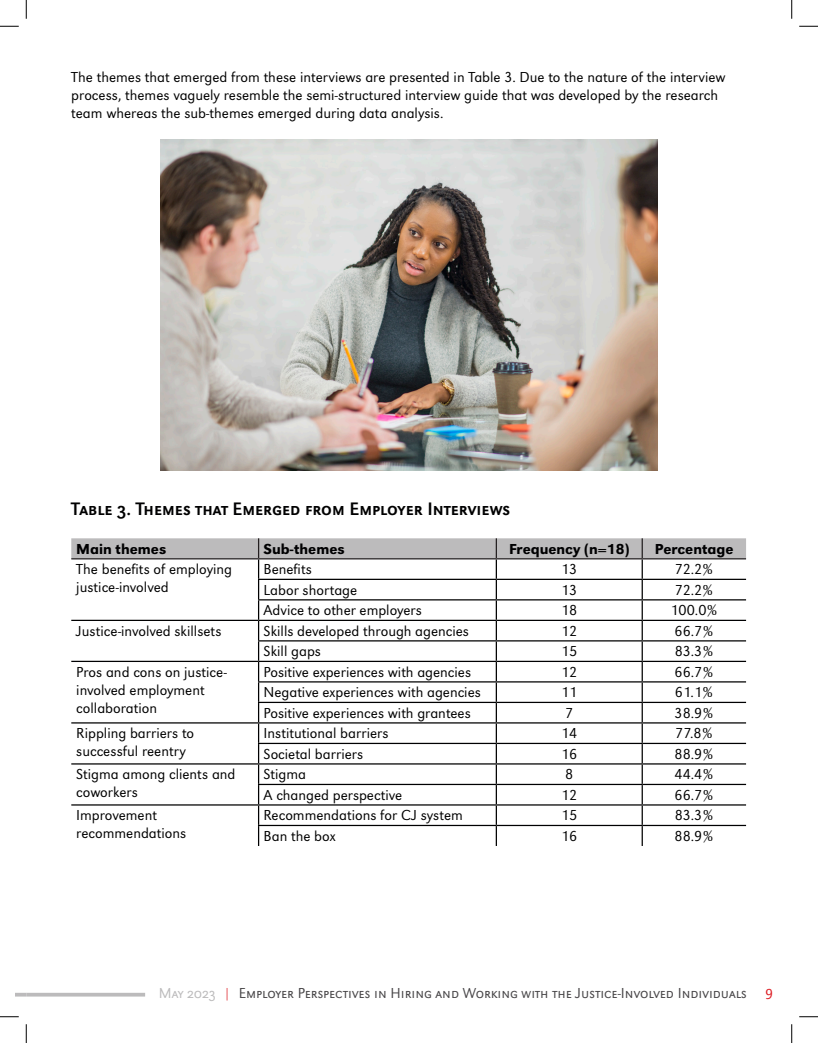
<style>
.page{position:relative;width:818px;height:1043px;background:#fff}
.page>*{position:absolute;margin:0;border:0;box-sizing:border-box;transform-origin:0 0}
.Table_Title{font:18.75px "URW Grotesk SC";color:#000001}
.Table_Text{font:300 15px/18px "URW Grotesk";color:#000001}
.Text{font:300 15px/18px "URW Grotesk";color:#000001}
.t1{font:300 15px "URW Grotesk SC";color:#484648}
.Table_Header{font:500 15px "URW Grotesk";color:#000001}
.s1{color:#bcbbbc}
.s2{color:#dd1d24}
.s3{font-family:"URW Grotesk";color:#dd1d24}
</style>
<div class="page">
<svg style="left:15px;top:992px;width:11px;height:4px"></svg>
<svg style="left:26px;top:992px;width:119px;height:4px"></svg>
<img style="left:161px;top:139px;width:496px;height:331px">
<svg style="left:71px;top:538px;width:675px;height:308px"></svg>
<svg style="left:0;top:25px;width:19px;height:2px"></svg>
<svg style="left:799px;top:25px;width:19px;height:2px"></svg>
<svg style="left:0;top:1016px;width:19px;height:1px"></svg>
<svg style="left:799px;top:1016px;width:19px;height:1px"></svg>
<svg style="left:25px;top:0;width:2px;height:19px"></svg>
<svg style="left:25px;top:1024px;width:2px;height:18px"></svg>
<svg style="left:791px;top:0;width:1px;height:19px"></svg>
<svg style="left:791px;top:1024px;width:1px;height:18px"></svg>
<p class="Text" style="left:71px;top:68px;width:655px">The themes that emerged from these interviews are presented in Table 3. Due to the nature of the interview process, themes vaguely resemble the semi-structured interview guide that was developed by the research team whereas the sub-themes emerged during data analysis.</p>
<p class="Table_Title" style="left:71px;top:498px;width:440px">Table 3. Themes that Emerged from Employer Interviews</p>
<p class="Table_Header" style="left:76px;top:540px;width:91px">Main themes</p>
<p class="Table_Header" style="left:263px;top:540px;width:83px">Sub-themes</p>
<p class="Table_Header" style="left:509px;top:540px;width:122px">Frequency (n=18)</p>
<p class="Table_Header" style="left:654px;top:540px;width:80px">Percentage</p>
<p class="Table_Text" style="left:76px;top:560px;width:157px">The benefits of employing justice-involved</p>
<p class="Table_Text" style="left:263px;top:560px;width:50px">Benefits</p>
<p class="Table_Text" style="left:561px;top:560px;width:18px">13</p>
<p class="Table_Text" style="left:674px;top:560px;width:40px">72.2%</p>
<p class="Table_Text" style="left:263px;top:581px;width:95px">Labor shortage</p>
<p class="Table_Text" style="left:561px;top:581px;width:18px">13</p>
<p class="Table_Text" style="left:674px;top:581px;width:40px">72.2%</p>
<p class="Table_Text" style="left:263px;top:601px;width:160px">Advice to other employers</p>
<p class="Table_Text" style="left:561px;top:601px;width:18px">18</p>
<p class="Table_Text" style="left:670px;top:601px;width:49px">100.0%</p>
<p class="Table_Text" style="left:76px;top:622px;width:147px">Justice-involved skillsets</p>
<p class="Table_Text" style="left:263px;top:622px;width:207px">Skills developed through agencies</p>
<p class="Table_Text" style="left:561px;top:622px;width:18px">12</p>
<p class="Table_Text" style="left:674px;top:622px;width:41px">66.7%</p>
<p class="Table_Text" style="left:263px;top:642px;width:59px">Skill gaps</p>
<p class="Table_Text" style="left:561px;top:642px;width:18px">15</p>
<p class="Table_Text" style="left:674px;top:642px;width:40px">83.3%</p>
<p class="Table_Text" style="left:76px;top:663px;width:152px">Pros and cons on justice&shy;involved employment collaboration</p>
<p class="Table_Text" style="left:263px;top:663px;width:209px">Positive experiences with agencies</p>
<p class="Table_Text" style="left:561px;top:663px;width:18px">12</p>
<p class="Table_Text" style="left:674px;top:663px;width:41px">66.7%</p>
<p class="Table_Text" style="left:263px;top:683px;width:219px">Negative experiences with agencies</p>
<p class="Table_Text" style="left:561px;top:683px;width:18px">11</p>
<p class="Table_Text" style="left:674px;top:683px;width:40px">61.1%</p>
<p class="Table_Text" style="left:263px;top:704px;width:209px">Positive experiences with grantees</p>
<p class="Table_Text" style="left:565px;top:704px;width:10px">7</p>
<p class="Table_Text" style="left:674px;top:704px;width:41px">38.9%</p>
<p class="Table_Text" style="left:76px;top:724px;width:119px">Rippling barriers to successful reentry</p>
<p class="Table_Text" style="left:263px;top:724px;width:126px">Institutional barriers</p>
<p class="Table_Text" style="left:561px;top:724px;width:18px">14</p>
<p class="Table_Text" style="left:675px;top:724px;width:39px">77.8%</p>
<p class="Table_Text" style="left:263px;top:745px;width:101px">Societal barriers</p>
<p class="Table_Text" style="left:561px;top:745px;width:18px">16</p>
<p class="Table_Text" style="left:674px;top:745px;width:41px">88.9%</p>
<p class="Table_Text" style="left:76px;top:765px;width:161px">Stigma among clients and coworkers</p>
<p class="Table_Text" style="left:263px;top:765px;width:44px">Stigma</p>
<p class="Table_Text" style="left:565px;top:765px;width:10px">8</p>
<p class="Table_Text" style="left:674px;top:765px;width:41px">44.4%</p>
<p class="Table_Text" style="left:263px;top:786px;width:140px">A changed perspective</p>
<p class="Table_Text" style="left:561px;top:786px;width:18px">12</p>
<p class="Table_Text" style="left:674px;top:786px;width:41px">66.7%</p>
<p class="Table_Text" style="left:76px;top:806px;width:111px">Improvement recommendations</p>
<p class="Table_Text" style="left:263px;top:806px;width:201px">Recommendations for CJ system</p>
<p class="Table_Text" style="left:561px;top:806px;width:18px">15</p>
<p class="Table_Text" style="left:674px;top:806px;width:40px">83.3%</p>
<p class="Table_Text" style="left:263px;top:827px;width:73px">Ban the box</p>
<p class="Table_Text" style="left:561px;top:827px;width:18px">16</p>
<p class="Table_Text" style="left:674px;top:827px;width:41px">88.9%</p>
<p class="t1" style="left:159px;top:984px;width:615px"><span class="s1">May 2023</span> <span class="s2">|</span> Employer Perspectives in Hiring and Working with the Justice-Involved Individuals <span class="s3">9</span></p>
</div>
